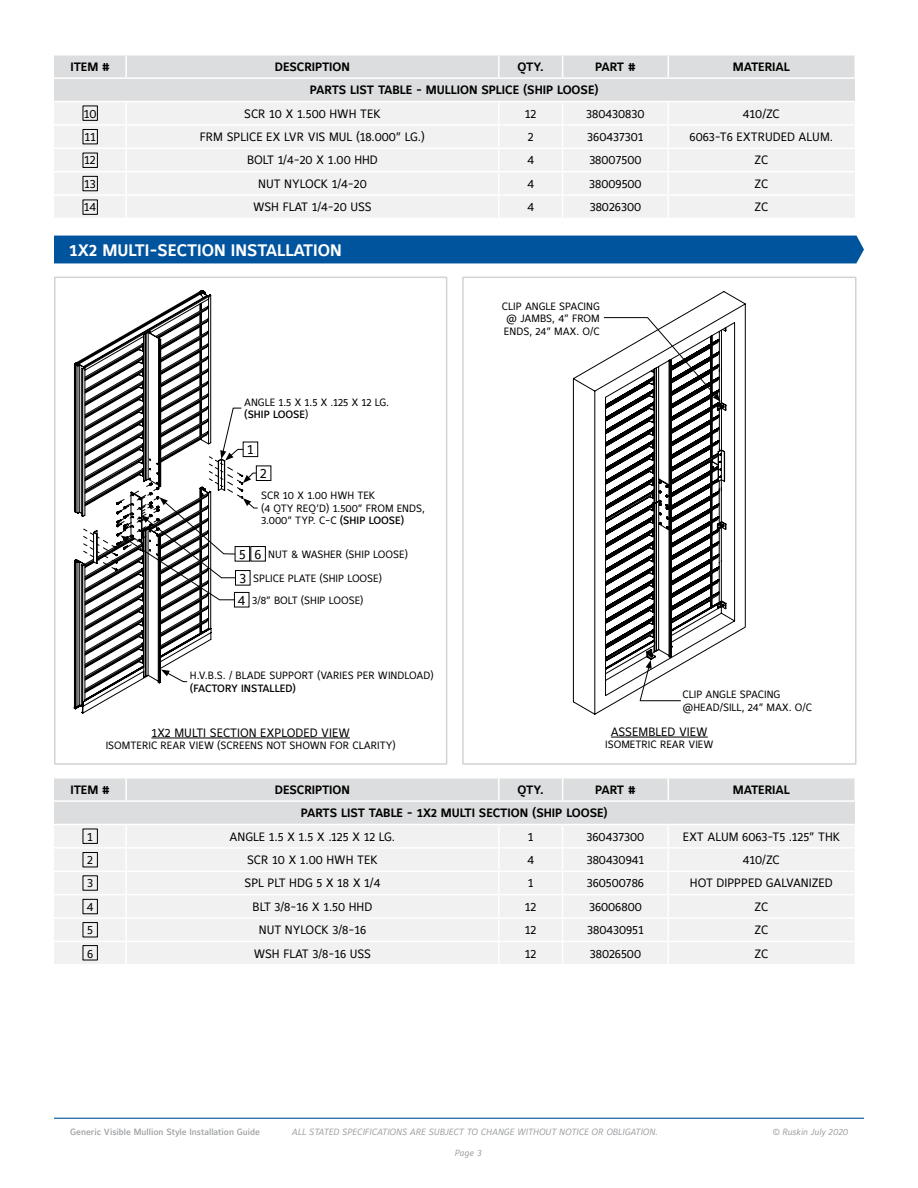
<style>
.page{position:relative;width:918px;height:1188px;background:#fff}
.page>*{position:absolute;margin:0;border:0;box-sizing:border-box;transform-origin:0 0}
.t1{font:16.5px "Maurea Bold Lf";color:#fff}
.t2{font:13.5px/24px "Maurea Regular Lf";color:#000}
.t3{font:12px "Maurea Regular Lf";color:#000}
.t4{font:12px "Maurea Bold Lf";color:#000}
.t5{font:10.5px/12.6px "Maurea Regular Lf";color:#000}
.t6{font:10.5px "Maurea Medium Lf";color:#000}
.t7{font:9px "Maurea Regular Italic Lf";color:#9fa1a4}
.t8{font:9px "Maurea Medium Lf";color:#9fa1a4}
.t9{font:9px "Maurea Regular Italic Lf";color:#a0a1a3}
.s1{font-family:"Maurea Regular Lf"}
.s2{font-family:"Maurea Medium Lf"}
</style>
<div class="page">
<hr style="left:54px;top:1118px;width:810px;height:1px;background:#00549e">
<div style="left:54px;top:236px;width:810px;height:27px;background:#00549e"></div>
<hr style="left:611px;top:737px;width:97px;height:1px;background:#000">
<hr style="left:151px;top:738px;width:199px;height:1px;background:#000">
<div style="left:462px;top:277px;width:395px;height:488px;border:2px solid #d1d3d4"></div>
<div style="left:54px;top:277px;width:393px;height:488px;border:2px solid #d1d3d4"></div>
<svg style="left:573px;top:291px;width:173px;height:424px"></svg>
<svg style="left:74px;top:295px;width:138px;height:419px"></svg>
<svg style="left:84px;top:683px;width:127px;height:18px"></svg>
<svg style="left:84px;top:664px;width:125px;height:29px"></svg>
<svg style="left:74px;top:290px;width:137px;height:374px"></svg>
<div style="left:256px;top:466px;width:15px;height:15px;border:1px solid #000"></div>
<div style="left:251px;top:546px;width:15px;height:15px;border:1px solid #000"></div>
<svg style="left:93px;top:367px;width:165px;height:316px"></svg>
<div style="left:54px;top:801px;width:801px;height:23px;background:#dcddde"></div>
<div style="left:54px;top:778px;width:801px;height:22px;background:#dcddde"></div>
<hr style="left:667px;top:778px;width:2px;height:22px;background:#fff">
<hr style="left:54px;top:800px;width:72px;height:2px;background:#fff">
<hr style="left:126px;top:800px;width:373px;height:2px;background:#fff">
<hr style="left:499px;top:800px;width:64px;height:2px;background:#fff">
<hr style="left:563px;top:800px;width:105px;height:2px;background:#fff">
<hr style="left:668px;top:800px;width:187px;height:2px;background:#fff">
<div style="left:54px;top:824px;width:801px;height:140px;background:#f1f1f2"></div>
<hr style="left:668px;top:941px;width:187px;height:1px;background:#fff">
<hr style="left:667px;top:942px;width:2px;height:22px;background:#fff">
<div style="left:54px;top:78px;width:801px;height:24px;background:#dcddde"></div>
<div style="left:54px;top:55px;width:801px;height:22px;background:#dcddde"></div>
<hr style="left:668px;top:54px;width:187px;height:2px;background:#fff">
<hr style="left:667px;top:55px;width:2px;height:22px;background:#fff">
<hr style="left:54px;top:77px;width:72px;height:2px;background:#fff">
<hr style="left:126px;top:77px;width:373px;height:2px;background:#fff">
<hr style="left:499px;top:77px;width:64px;height:2px;background:#fff">
<hr style="left:563px;top:77px;width:105px;height:2px;background:#fff">
<hr style="left:668px;top:77px;width:187px;height:2px;background:#fff">
<hr style="left:54px;top:101px;width:72px;height:1px;background:#fff">
<hr style="left:126px;top:101px;width:373px;height:1px;background:#fff">
<hr style="left:499px;top:101px;width:64px;height:1px;background:#fff">
<hr style="left:563px;top:101px;width:105px;height:1px;background:#fff">
<hr style="left:668px;top:101px;width:187px;height:1px;background:#fff">
<div style="left:54px;top:102px;width:801px;height:116px;background:#f1f1f2"></div>
<hr style="left:668px;top:194px;width:187px;height:2px;background:#fff">
<hr style="left:667px;top:196px;width:2px;height:22px;background:#fff">
<div style="left:83px;top:106px;width:15px;height:15px;border:1px solid #000"></div>
<div style="left:83px;top:176px;width:15px;height:15px;border:1px solid #000"></div>
<div style="left:83px;top:829px;width:15px;height:15px;border:1px solid #000"></div>
<div style="left:83px;top:153px;width:15px;height:15px;border:1px solid #000"></div>
<div style="left:83px;top:129px;width:15px;height:15px;border:1px solid #000"></div>
<div style="left:83px;top:200px;width:15px;height:15px;border:1px solid #000"></div>
<div style="left:83px;top:852px;width:15px;height:15px;border:1px solid #000"></div>
<div style="left:83px;top:899px;width:15px;height:15px;border:1px solid #000"></div>
<div style="left:83px;top:922px;width:15px;height:15px;border:1px solid #000"></div>
<div style="left:83px;top:945px;width:15px;height:15px;border:1px solid #000"></div>
<svg style="left:604px;top:317px;width:123px;height:384px"></svg>
<p class="t4" style="left:70px;top:60px;width:41px">ITEM #</p>
<p class="t4" style="left:275px;top:60px;width:77px">DESCRIPTION</p>
<p class="t4" style="left:518px;top:60px;width:28px">QTY.</p>
<p class="t4" style="left:595px;top:60px;width:42px">PART #</p>
<p class="t4" style="left:733px;top:60px;width:58px">MATERIAL</p>
<p class="t4" style="left:310px;top:83px;width:290px">PARTS LIST TABLE - MULLION SPLICE (SHIP LOOSE)</p>
<p class="t3" style="left:84px;top:107px;width:14px">10</p>
<p class="t3" style="left:244px;top:107px;width:138px">SCR 10 X 1.500 HWH TEK</p>
<p class="t3" style="left:525px;top:107px;width:13px">12</p>
<p class="t3" style="left:586px;top:107px;width:60px">380430830</p>
<p class="t3" style="left:743px;top:107px;width:38px">410/ZC</p>
<p class="t3" style="left:84px;top:130px;width:13px">11</p>
<p class="t3" style="left:200px;top:130px;width:227px">FRM SPLICE EX LVR VIS MUL (18.000” LG.)</p>
<p class="t3" style="left:528px;top:130px;width:7px">2</p>
<p class="t3" style="left:587px;top:130px;width:58px">360437301</p>
<p class="t3" style="left:690px;top:130px;width:145px">6063-T6 EXTRUDED ALUM.</p>
<p class="t3" style="left:84px;top:154px;width:13px">12</p>
<p class="t3" style="left:247px;top:154px;width:132px">BOLT 1/4-20 X 1.00 HHD</p>
<p class="t3" style="left:527px;top:154px;width:8px">4</p>
<p class="t3" style="left:589px;top:154px;width:54px">38007500</p>
<p class="t3" style="left:755px;top:154px;width:15px">ZC</p>
<p class="t3" style="left:84px;top:177px;width:13px">13</p>
<p class="t3" style="left:258px;top:177px;width:110px">NUT NYLOCK 1/4-20</p>
<p class="t3" style="left:527px;top:177px;width:8px">4</p>
<p class="t3" style="left:589px;top:177px;width:54px">38009500</p>
<p class="t3" style="left:755px;top:177px;width:15px">ZC</p>
<p class="t3" style="left:84px;top:200px;width:14px">14</p>
<p class="t3" style="left:253px;top:200px;width:120px">WSH FLAT 1/4-20 USS</p>
<p class="t3" style="left:527px;top:200px;width:8px">4</p>
<p class="t3" style="left:590px;top:200px;width:53px">38026300</p>
<p class="t3" style="left:755px;top:200px;width:15px">ZC</p>
<h1 class="t1" style="left:69px;top:241px;width:274px">1X2 MULTI-SECTION INSTALLATION</h1>
<p class="t5" style="left:244px;top:396px;width:146px">ANGLE 1.5 X 1.5 X .125 X 12 LG.</p>
<p class="t6" style="left:244px;top:409px;width:66px">(SHIP LOOSE<span class="s1">)</span></p>
<p class="t2" style="left:247px;top:438px;width:8px">1</p>
<p class="t2" style="left:260px;top:462px;width:8px">2</p>
<p class="t5" style="left:261px;top:490px;width:165px">SCR 10 X 1.00 HWH TEK<br>(4 QTY REQ’D) 1.500” FROM ENDS,<br>3.000” TYP. C-C <span class="s2">(SHIP LOOSE)</span></p>
<p class="t5" style="left:268px;top:548px;width:141px">NUT &amp; WASHER (SHIP LOOSE)</p>
<p class="t5" style="left:252px;top:568px;width:131px;line-height:21.9px">SPLICE PLATE (SHIP LOOSE)<br>3/8” BOLT (SHIP LOOSE)</p>
<p class="t2" style="left:255px;top:543px;width:8px">6</p>
<p class="t2" style="left:239px;top:543px;width:9px">5<br>3</p>
<p class="t2" style="left:238px;top:589px;width:9px">4</p>
<p class="t5" style="left:190px;top:670px;width:245px">H.V.B.S. / BLADE SUPPORT (VARIES PER WINDLOAD)</p>
<p class="t6" style="left:190px;top:682px;width:108px">(FACTORY INSTALLED)</p>
<p class="t3" style="left:151px;top:726px;width:200px">1X2 MULTI SECTION EXPLODED VIEW</p>
<p class="t5" style="left:106px;top:740px;width:292px">ISOMTERIC REAR VIEW (SCREENS NOT SHOWN FOR CLARITY)</p>
<p class="t5" style="left:502px;top:300px;width:99px;text-align:justify">CLIP ANGLE SPACING @ JAMBS, 4” FROM ENDS, 24” MAX. O/C</p>
<p class="t5" style="left:682px;top:689px;width:131px">CLIP ANGLE SPACING @HEAD/SILL, 24” MAX. O/C</p>
<p class="t3" style="left:611px;top:725px;width:98px">ASSEMBLED VIEW</p>
<p class="t5" style="left:605px;top:739px;width:110px">ISOMETRIC REAR VIEW</p>
<p class="t4" style="left:70px;top:783px;width:41px">ITEM #</p>
<p class="t4" style="left:275px;top:783px;width:77px">DESCRIPTION</p>
<p class="t4" style="left:518px;top:783px;width:28px">QTY.</p>
<p class="t4" style="left:595px;top:783px;width:42px">PART #</p>
<p class="t4" style="left:733px;top:783px;width:58px">MATERIAL</p>
<p class="t4" style="left:301px;top:806px;width:309px">PARTS LIST TABLE - 1X2 MULTI SECTION (SHIP LOOSE)</p>
<p class="t3" style="left:87px;top:830px;width:7px">1</p>
<p class="t3" style="left:230px;top:830px;width:167px">ANGLE 1.5 X 1.5 X .125 X 12 LG.</p>
<p class="t3" style="left:528px;top:830px;width:7px">1</p>
<p class="t3" style="left:587px;top:830px;width:59px">360437300</p>
<p class="t3" style="left:683px;top:830px;width:159px">EXT ALUM 6063-T5 .125” THK</p>
<p class="t3" style="left:87px;top:853px;width:7px">2</p>
<p class="t3" style="left:247px;top:853px;width:132px">SCR 10 X 1.00 HWH TEK</p>
<p class="t3" style="left:527px;top:853px;width:8px">4</p>
<p class="t3" style="left:587px;top:853px;width:59px">380430941</p>
<p class="t3" style="left:743px;top:853px;width:38px">410/ZC</p>
<p class="t3" style="left:87px;top:877px;width:7px">3</p>
<p class="t3" style="left:245px;top:877px;width:137px">SPL PLT HDG 5 X 18 X 1/4</p>
<p class="t3" style="left:528px;top:877px;width:7px">1</p>
<p class="t3" style="left:587px;top:877px;width:59px">360500786</p>
<p class="t3" style="left:690px;top:877px;width:144px">HOT DIPPPED GALVANIZED</p>
<p class="t3" style="left:87px;top:900px;width:8px">4</p>
<p class="t3" style="left:253px;top:900px;width:121px">BLT 3/8-16 X 1.50 HHD</p>
<p class="t3" style="left:525px;top:900px;width:13px">12</p>
<p class="t3" style="left:589px;top:900px;width:54px">36006800</p>
<p class="t3" style="left:755px;top:900px;width:15px">ZC</p>
<p class="t3" style="left:87px;top:923px;width:7px">5</p>
<p class="t3" style="left:259px;top:923px;width:109px">NUT NYLOCK 3/8-16</p>
<p class="t3" style="left:525px;top:923px;width:13px">12</p>
<p class="t3" style="left:587px;top:923px;width:58px">380430951</p>
<p class="t3" style="left:755px;top:923px;width:15px">ZC</p>
<p class="t3" style="left:87px;top:947px;width:8px">6</p>
<p class="t3" style="left:254px;top:947px;width:119px">WSH FLAT 3/8-16 USS</p>
<p class="t3" style="left:525px;top:947px;width:13px">12</p>
<p class="t3" style="left:590px;top:947px;width:53px">38026500</p>
<p class="t3" style="left:755px;top:947px;width:15px">ZC</p>
<p class="t8" style="left:70px;top:1126px;width:191px">Generic Visible Mullion Style Installation Guide</p>
<p class="t7" style="left:292px;top:1126px;width:367px">ALL STATED SPECIFICATIONS ARE SUBJECT TO CHANGE WITHOUT NOTICE OR OBLIGATION.</p>
<p class="t9" style="left:772px;top:1126px;width:77px">© Ruskin July 2020</p>
<p class="t7" style="left:455px;top:1148px;width:28px">Page 3</p>
</div>
